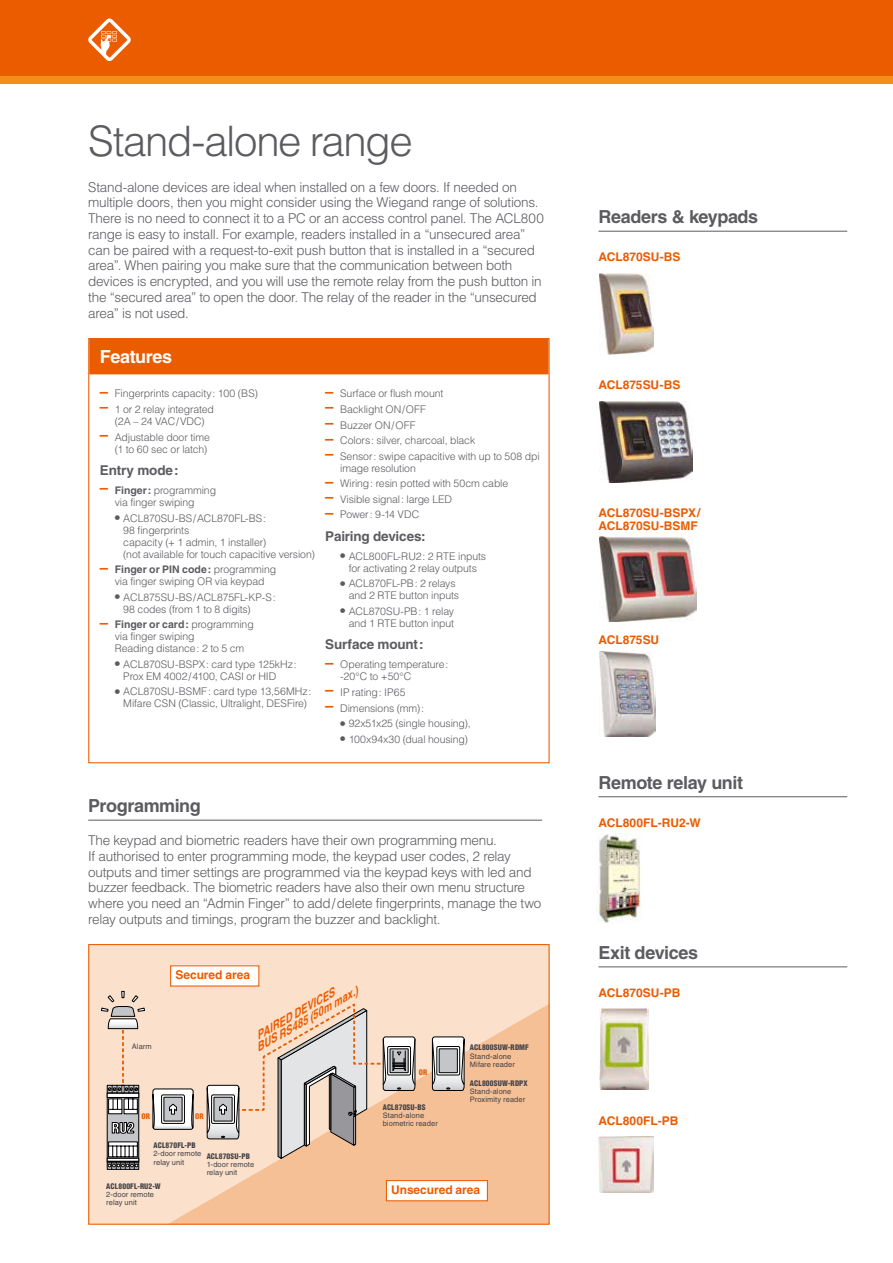
<style>
.page{position:relative;width:893px;height:1263px;background:#fff}
.page>*{position:absolute;margin:0;border:0;box-sizing:border-box;transform-origin:0 0}
.t1{font:300 42px "Helvetica LT Std";letter-spacing:-.035em;color:#5c5b60}
.t2{font:700 18px "Helvetica LT Std";letter-spacing:-.025em;color:#5c5b60}
.t3{font:700 18px "Helvetica LT Std";letter-spacing:-.025em;color:#fff}
.t4{font:300 13.5px/15.8px "Helvetica LT Std";letter-spacing:-.02em;color:#5c5b60}
.t5{font:700 13.5px "Helvetica LT Std";letter-spacing:-.01em;color:#5c5b60}
.t6{font:700 12px/13.5px "Helvetica LT Std";letter-spacing:-.005em;color:#eb5c00}
.t7{font:italic 700 11.55px/10.5px "Helvetica LT Std";color:#eb5c00;scale:.91 1}
.t8{font:300 10.5px/12px "Helvetica LT Std";letter-spacing:-.01em;color:#5c5b60}
.t9{font:7.5px/8.2px "Helvetica LT Std";letter-spacing:.01em;color:#454347}
.t10{font:900 condensed 7.5px "Helvetica LT Std";letter-spacing:.02em;color:#454347}
.t11{font:900 condensed 7.5px "Helvetica LT Std";color:#eb5c00}
.s1{font-weight:400;font-size:22.5px;color:#eb5c00}
.s2{font-weight:700}
.s3{font-weight:400;font-size:15px}
</style>
<div class="page">
<div style="left:0;top:0;width:893px;height:77px;background:#eb5c00"></div>
<svg style="left:88px;top:19px;width:43px;height:42px"></svg>
<div style="left:0;top:77px;width:893px;height:7px;background:#f18f18"></div>
<svg style="left:90px;top:946px;width:458px;height:277px;background:#f8d3b5"></svg>
<svg style="left:432px;top:1036px;width:33px;height:55px"></svg>
<svg style="left:437px;top:1046px;width:23px;height:29px"></svg>
<div style="left:436px;top:1046px;width:24px;height:29px;border:1px solid #000"></div>
<div style="left:439px;top:1049px;width:18px;height:24px;background:#c3c5c8"></div>
<div style="left:439px;top:1048px;width:19px;height:25px;border:1px solid #000"></div>
<svg style="left:206px;top:1001px;width:210px;height:158px;background:#dec9b9"></svg>
<svg style="left:107px;top:1169px;width:32px;height:1px"></svg>
<svg style="left:101px;top:991px;width:44px;height:178px;background:#cabaae"></svg>
<svg style="left:152px;top:1088px;width:42px;height:42px"></svg>
<div style="left:88px;top:944px;width:462px;height:281px;border:1px solid #eb5c00"></div>
<img style="left:600px;top:273px;width:54px;height:81px">
<img style="left:600px;top:402px;width:92px;height:81px">
<img style="left:600px;top:537px;width:97px;height:85px">
<img style="left:598px;top:1136px;width:56px;height:56px">
<img style="left:600px;top:652px;width:55px;height:85px">
<img style="left:600px;top:1009px;width:49px;height:81px">
<img style="left:596px;top:834px;width:45px;height:89px">
<hr style="left:88px;top:820px;width:454px;height:1px;background:#5c5b60">
<hr style="left:598px;top:231px;width:249px;height:1px;background:#5c5b60">
<hr style="left:598px;top:966px;width:249px;height:1px;background:#5c5b60">
<hr style="left:598px;top:796px;width:249px;height:1px;background:#5c5b60">
<div style="left:89px;top:338px;width:460px;height:36px;background:#eb5c00"></div>
<div style="left:171px;top:966px;width:88px;height:20px;background:#fff"></div>
<div style="left:386px;top:1180px;width:101px;height:21px;background:#fff"></div>
<div style="left:386px;top:1180px;width:102px;height:21px;border:1px solid #eb5c00"></div>
<h1 class="t1" style="left:88px;top:114px;width:326px">Stand-alone range</h1>
<p class="t4" style="left:88px;top:179px;width:457px">Stand-alone devices are ideal when installed on a few doors. If needed on multiple doors, then you might consider using the Wiegand range of solutions.<br>There is no need to connect it to a PC or an access control panel. The ACL800 range is easy to install. For example, readers installed in a “unsecured area” can be paired with a request-to-exit push button that is installed in a “secured area”. When pairing you make sure that the communication between both devices is encrypted, and you will use the remote relay from the push button in the “secured area” to open the door. The relay of the reader in the “unsecured area” is not used.</p>
<h2 class="t3" style="left:100px;top:345px;width:74px">Features</h2>
<p class="t8" style="left:100px;top:388px;width:159px"><span class="s1">–</span> Fingerprints capacity: 100 (BS)</p>
<p class="t8" style="left:100px;top:403px;width:116px;text-align:center"><span class="s1">–</span> 1 or 2 relay integrated (2A – 24 VAC/VDC)</p>
<p class="t8" style="left:100px;top:431px;width:112px;text-align:right"><span class="s1">–</span> Adjustable door time (1 to 60 sec or latch)</p>
<p class="t5" style="left:100px;top:462px;width:80px">Entry mode:</p>
<p class="t8" style="left:115px;top:484px;width:103px;text-indent:-15px"><span class="s1">–</span> <span class="s2">Finger:</span> programming via finger swiping</p>
<p class="t8" style="left:123px;top:512px;width:193px;text-indent:-9px"><span class="s3">•</span> ACL870SU-BS/ACL870FL-BS:<br>98 fingerprints<br>capacity (+ 1 admin, 1 installer)<br>(not available for touch capacitive version)</p>
<p class="t8" style="left:100px;top:563px;width:178px;text-align:center"><span class="s1">–</span> <span class="s2">Finger or PIN code:</span> programming via finger swiping OR via keypad</p>
<p class="t8" style="left:123px;top:591px;width:154px;text-indent:-9px"><span class="s3">•</span> ACL875SU-BS/ACL875FL-KP-S:<br>98 codes (from 1 to 8 digits)</p>
<p class="t8" style="left:115px;top:618px;width:140px;text-indent:-15px"><span class="s1">–</span> <span class="s2">Finger or card:</span> programming via finger swiping<br>Reading distance: 2 to 5 cm</p>
<p class="t8" style="left:123px;top:658px;width:175px;text-indent:-9px"><span class="s3">•</span> ACL870SU-BSPX: card type 125kHz:<br>Prox EM 4002/4100, CASI or HID</p>
<p class="t8" style="left:115px;top:685px;width:198px;text-align:center"><span class="s3">•</span> ACL870SU-BSMF: card type 13,56MHz:<br>Mifare CSN (Classic, Ultralight, DESFire)</p>
<p class="t8" style="left:325px;top:388px;width:120px"><span class="s1">–</span> Surface or flush mount</p>
<p class="t8" style="left:325px;top:403px;width:102px"><span class="s1">–</span> Backlight ON/OFF</p>
<p class="t8" style="left:325px;top:419px;width:92px"><span class="s1">–</span> Buzzer ON/OFF</p>
<p class="t8" style="left:325px;top:434px;width:151px"><span class="s1">–</span> Colors: silver, charcoal, black</p>
<p class="t8" style="left:340px;top:450px;width:201px;text-indent:-15px"><span class="s1">–</span> Sensor: swipe capacitive with up to 508 dpi image resolution</p>
<p class="t8" style="left:325px;top:477px;width:185px"><span class="s1">–</span> Wiring: resin potted with 50cm cable</p>
<p class="t8" style="left:325px;top:493px;width:128px"><span class="s1">–</span> Visible signal: large LED</p>
<p class="t8" style="left:325px;top:508px;width:96px"><span class="s1">–</span> Power: 9-14 VDC</p>
<p class="t5" style="left:325px;top:528px;width:102px">Pairing devices:</p>
<p class="t8" style="left:340px;top:550px;width:147px;text-align:center"><span class="s3">•</span> ACL800FL-RU2: 2 RTE inputs for activating 2 relay outputs</p>
<p class="t8" style="left:349px;top:577px;width:112px;text-indent:-9px"><span class="s3">•</span> ACL870FL-PB: 2 relays and 2 RTE button inputs</p>
<p class="t8" style="left:340px;top:605px;width:116px;text-align:right"><span class="s3">•</span> ACL870SU-PB: 1 relay and 1 RTE button input</p>
<p class="t5" style="left:325px;top:636px;width:100px">Surface mount:</p>
<p class="t8" style="left:340px;top:658px;width:110px;text-indent:-15px"><span class="s1">–</span> Operating temperature: -20°C to +50°C</p>
<p class="t8" style="left:325px;top:686px;width:82px"><span class="s1">–</span> IP rating: IP65</p>
<p class="t8" style="left:325px;top:702px;width:100px"><span class="s1">–</span> Dimensions (mm):</p>
<p class="t8" style="left:340px;top:717px;width:132px"><span class="s3">•</span> 92x51x25 (single housing),</p>
<p class="t8" style="left:340px;top:733px;width:129px"><span class="s3">•</span> 100x94x30 (dual housing)</p>
<h2 class="t2" style="left:88px;top:795px;width:114px">Programming</h2>
<p class="t4" style="left:88px;top:832px;width:455px">The keypad and biometric readers have their own programming menu.<br>If authorised to enter programming mode, the keypad user codes, 2 relay outputs and timer settings are programmed via the keypad keys with led and buzzer feedback. The biometric readers have also their own menu structure where you need an “Admin Finger” to add/delete fingerprints, manage the two relay outputs and timings, program the buzzer and backlight.</p>
<p class="t9" style="left:132px;top:1042px;width:21px">Alarm</p>
<p class="t6" style="left:175px;top:968px;width:76px">Secured area</p>
<p class="t7" style="left:248px;top:1035px;width:129px;text-indent:6px;rotate:-30deg">PAIRED DEVICES<br>BUS RS485 (50m max.)</p>
<p class="t11" style="left:141px;top:1111px;width:10px">OR</p>
<p class="t11" style="left:195px;top:1111px;width:10px">OR</p>
<p class="t10" style="left:154px;top:1141px;width:44px">ACL870FL-PB</p>
<p class="t9" style="left:154px;top:1150px;width:49px">2-door remote relay unit</p>
<p class="t10" style="left:207px;top:1151px;width:45px">ACL870SU-PB</p>
<p class="t9" style="left:207px;top:1160px;width:49px">1-door remote relay unit</p>
<p class="t10" style="left:106px;top:1181px;width:56px">ACL800FL-RU2-W</p>
<p class="t9" style="left:106px;top:1190px;width:49px">2-door remote relay unit</p>
<p class="t11" style="left:419px;top:1067px;width:10px">OR</p>
<p class="t10" style="left:383px;top:1102px;width:44px">ACL870SU-BS</p>
<p class="t9" style="left:383px;top:1111px;width:57px">Stand-alone biometric reader</p>
<p class="t10" style="left:470px;top:1043px;width:61px">ACL800SUW-RDMF</p>
<p class="t9" style="left:470px;top:1052px;width:47px">Stand-alone<br>Mifare reader</p>
<p class="t10" style="left:470px;top:1078px;width:59px">ACL800SUW-RDPX</p>
<p class="t9" style="left:470px;top:1087px;width:57px">Stand-alone<br>Proximity reader</p>
<p class="t6" style="left:391px;top:1183px;width:91px">Unsecured area</p>
<h2 class="t2" style="left:598px;top:206px;width:161px">Readers &amp; keypads</h2>
<p class="t6" style="left:598px;top:250px;width:83px">ACL870SU-BS</p>
<p class="t6" style="left:598px;top:378px;width:83px">ACL875SU-BS</p>
<p class="t6" style="left:598px;top:506px;width:103px">ACL870SU-BSPX/<br>ACL870SU-BSMF</p>
<p class="t6" style="left:598px;top:633px;width:62px">ACL875SU</p>
<h2 class="t2" style="left:598px;top:772px;width:146px">Remote relay unit</h2>
<p class="t6" style="left:598px;top:816px;width:104px">ACL800FL-RU2-W</p>
<h2 class="t2" style="left:598px;top:942px;width:101px">Exit devices</h2>
<p class="t6" style="left:598px;top:986px;width:83px">ACL870SU-PB</p>
<p class="t6" style="left:598px;top:1114px;width:81px">ACL800FL-PB</p>
</div>
